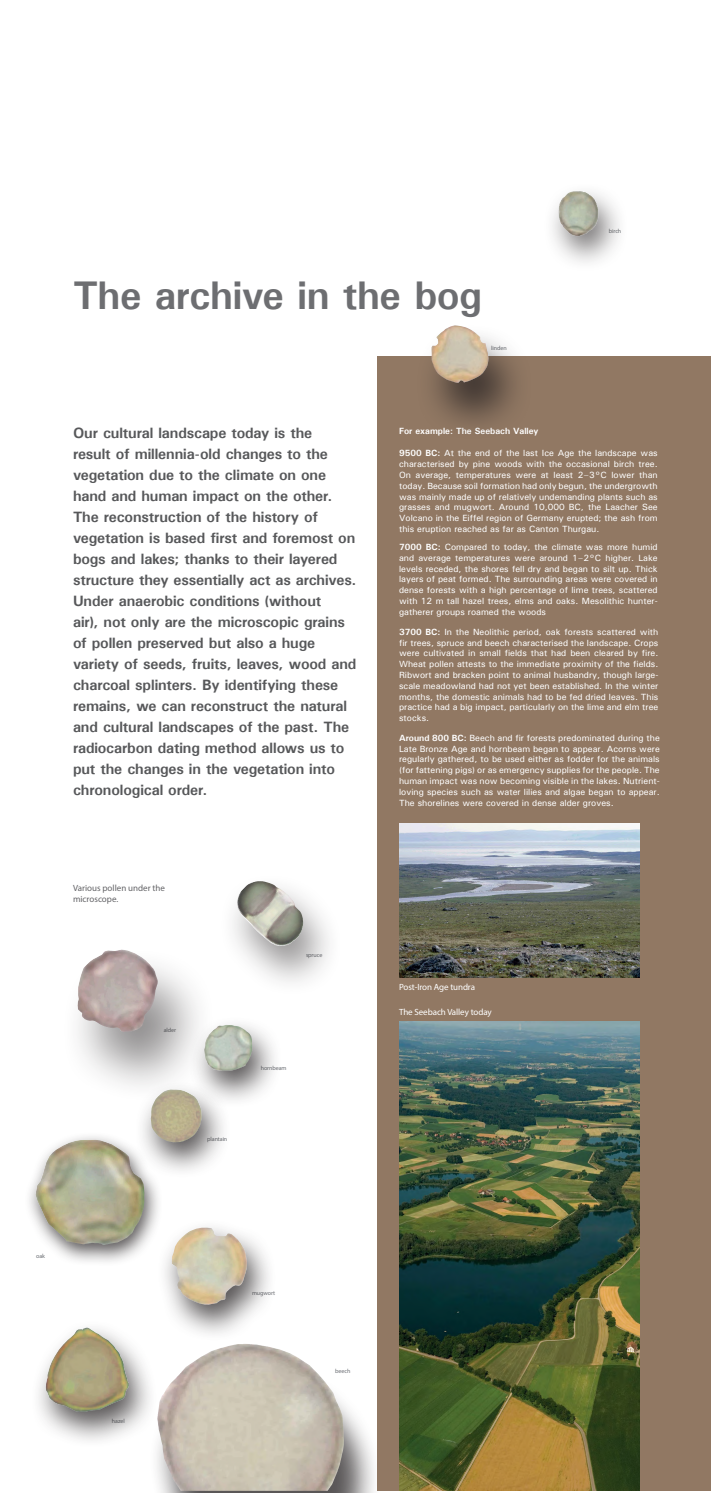
<style>
.page{position:relative;width:713px;height:1493px;background:#fff}
.page>*{position:absolute;margin:0;border:0;box-sizing:border-box;transform-origin:0 0}
.t1{font:700 40px "Univers";letter-spacing:-.015em;color:#6d6e71}
.t2{font:700 15px/21px "Univers";letter-spacing:-.01em;color:#57585a}
.t3{font:9px/10.8px "Univers";color:#fff;text-align:justify}
.t4{font:9px "Myriad Pro";letter-spacing:-.01em;color:#fff}
.t5{font:9px/10.8px "Myriad Pro";color:#636366}
.t6{font:700 9px "Univers";color:#fff}
.t7{font:6px "Myriad Pro";letter-spacing:-.01em;color:#6c6f74}
.s1{font-weight:700}
</style>
<div class="page">
<div style="left:378px;top:357px;width:333px;height:1133px;background:#917863"></div>
<img style="left:399px;top:1021px;width:241px;height:469px">
<img style="left:399px;top:823px;width:241px;height:154px">
<div style="left:60px;top:947px;width:157px;height:158px;background:#231f20;opacity:.5"></div>
<img style="left:77px;top:949px;width:44px;height:63px">
<div style="left:156px;top:1218px;width:121px;height:123px;background:#231f20;opacity:.75"></div>
<img style="left:172px;top:1227px;width:32px;height:38px">
<div style="left:542px;top:182px;width:86px;height:91px;background:#231f20;opacity:.6"></div>
<img style="left:558px;top:191px;width:16px;height:42px">
<div style="left:188px;top:1016px;width:94px;height:92px;background:#231f20;opacity:.75"></div>
<img style="left:204px;top:1025px;width:22px;height:30px">
<div style="left:30px;top:1319px;width:128px;height:130px;background:#231f20;opacity:.75"></div>
<img style="left:54px;top:1327px;width:32px;height:31px">
<div style="left:148px;top:1362px;width:234px;height:130px;background:#231f20;opacity:.75"></div>
<img style="left:160px;top:1344px;width:81px;height:56px">
<div style="left:218px;top:872px;width:126px;height:125px;background:#231f20;opacity:.5"></div>
<img style="left:237px;top:881px;width:21px;height:18px">
<div style="left:135px;top:1080px;width:97px;height:99px;background:#231f20;opacity:.75"></div>
<img style="left:151px;top:1089px;width:19px;height:42px">
<div style="left:24px;top:1131px;width:140px;height:135px;background:#231f20;opacity:.75"></div>
<img style="left:35px;top:1139px;width:55px;height:57px">
<div style="left:415px;top:323px;width:118px;height:118px;background:#231f20;opacity:.75"></div>
<img style="left:431px;top:325px;width:24px;height:39px">
<h1 class="t1" style="left:73px;top:270px;width:410px">The archive in the bog</h1>
<p class="t7" style="left:491px;top:344px;width:17px">linden</p>
<p class="t7" style="left:609px;top:228px;width:14px">birch</p>
<p class="t2" style="left:73px;top:422px;width:285px">Our cultural landscape today is the<br>result of millennia-old changes to the vegetation due to the climate on one hand and human impact on the other.<br>The reconstruction of the history of vegetation is based first and foremost on bogs and lakes; thanks to their layered structure they essentially act as archives.<br>Under anaerobic conditions (without<br>air), not only are the microscopic grains of pollen preserved but also a huge variety of seeds, fruits, leaves, wood and charcoal splinters. By identifying these remains, we can reconstruct the natural and cultural landscapes of the past. The radiocarbon dating method allows us to put the changes in the vegetation into chronological order.</p>
<p class="t5" style="left:73px;top:882px;width:94px">Various pollen under the microscope.</p>
<p class="t7" style="left:164px;top:1026px;width:14px">alder</p>
<p class="t7" style="left:207px;top:1135px;width:22px">plantain</p>
<p class="t7" style="left:306px;top:951px;width:18px">spruce</p>
<p class="t7" style="left:261px;top:1064px;width:27px">hornbeam</p>
<p class="t6" style="left:399px;top:425px;width:141px">For example: The Seebach Valley</p>
<p class="t3" style="left:399px;top:448px;width:260px"><span class="s1">9500 BC:</span> At the end of the last Ice Age the landscape was characterised by pine woods with the occasional birch tree.<br>On average, temperatures were at least 2–3°C lower than today. Because soil formation had only begun, the undergrowth was mainly made up of relatively undemanding plants such as grasses and mugwort. Around 10,000 BC, the Laacher See Volcano in the Eiffel region of Germany erupted; the ash from this eruption reached as far as Canton Thurgau.</p>
<p class="t3" style="left:399px;top:541px;width:260px"><span class="s1">7000 BC:</span> Compared to today, the climate was more humid and average temperatures were around 1–2°C higher. Lake levels receded, the shores fell dry and began to silt up. Thick layers of peat formed. The surrounding areas were covered in dense forests with a high percentage of lime trees, scattered with 12 m tall hazel trees, elms and oaks. Mesolithic hunter&shy;gatherer groups roamed the woods</p>
<p class="t3" style="left:399px;top:626px;width:261px"><span class="s1">3700 BC:</span> In the Neolithic period, oak forests scattered with fir trees, spruce and beech characterised the landscape. Crops were cultivated in small fields that had been cleared by fire.<br>Wheat pollen attests to the immediate proximity of the fields.<br>Ribwort and bracken point to animal husbandry, though large&shy;scale meadowland had not yet been established. In the winter months, the domestic animals had to be fed dried leaves. This practice had a big impact, particularly on the lime and elm tree stocks.</p>
<p class="t3" style="left:399px;top:732px;width:262px"><span class="s1">Around 800 BC:</span> Beech and fir forests predominated during the Late Bronze Age and hornbeam began to appear. Acorns were regularly gathered, to be used either as fodder for the animals (for fattening pigs) or as emergency supplies for the people. The human impact was now becoming visible in the lakes. Nutrient&shy;loving species such as water lilies and algae began to appear.<br>The shorelines were covered in dense alder groves.</p>
<p class="t4" style="left:399px;top:981px;width:78px">Post-Iron Age tundra</p>
<p class="t4" style="left:399px;top:1006px;width:94px">The Seebach Valley today</p>
<p class="t7" style="left:36px;top:1251px;width:10px">oak</p>
<p class="t7" style="left:112px;top:1417px;width:14px">hazel</p>
<p class="t7" style="left:252px;top:1289px;width:25px">mugwort</p>
<p class="t7" style="left:335px;top:1367px;width:17px">beech</p>
</div>
